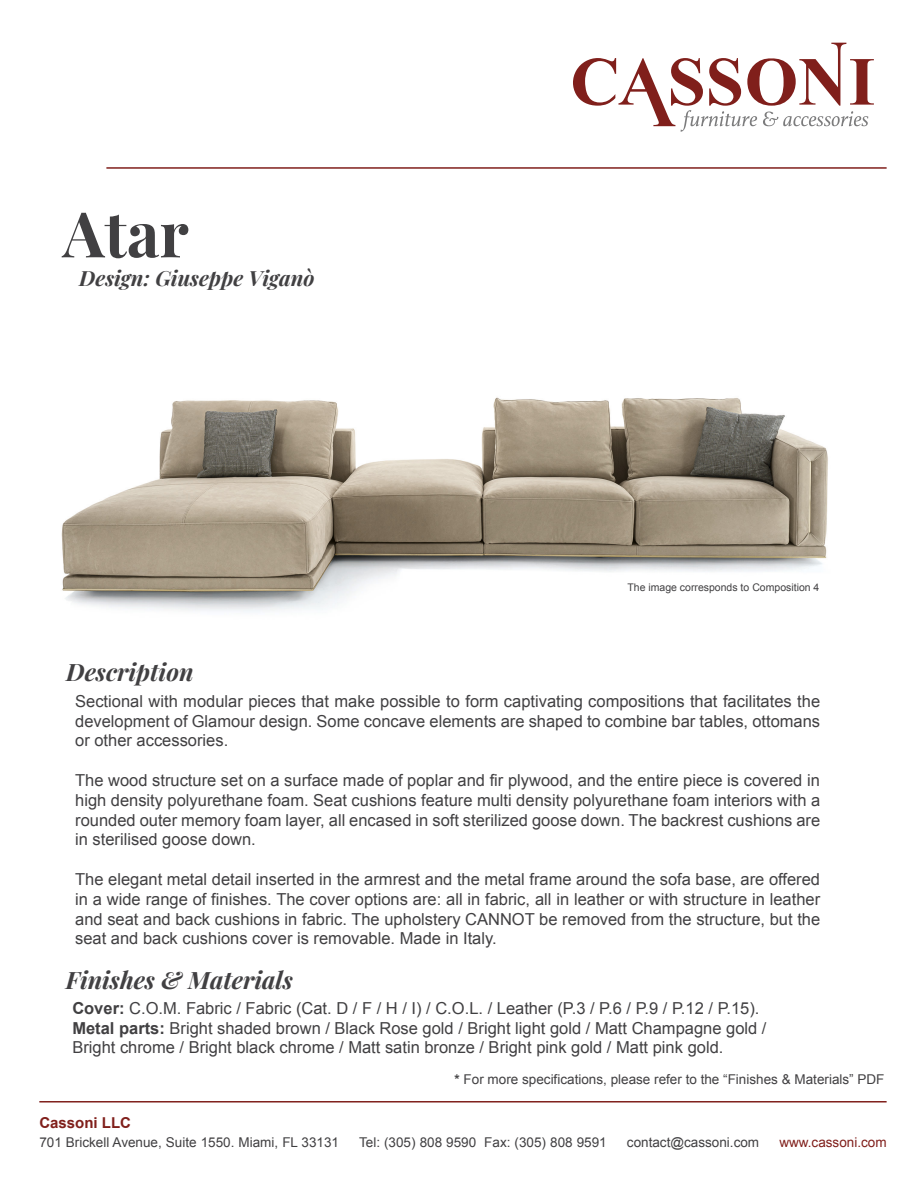
<style>
.page{position:relative;width:918px;height:1188px;background:#fff}
.page>*{position:absolute;margin:0;border:0;box-sizing:border-box;transform-origin:0 0}
.t1{font:700 63px "Playfair Display";color:#414042}
.t2{font:italic 700 24px "Playfair Display";color:#414042}
.t3{font:italic 700 21px "Playfair Display";color:#414042}
.t4{font:16.5px/19.8px "Arial";color:#414042;text-align:justify}
.t5{font:700 15px "Arial";color:#801f1b}
.t6{font:13.5px "Arial";color:#414042}
.t7{font:13.5px "Arial";color:#801f1b}
.t8{font:10.5px "Arial";color:#414042}
.s1{font-weight:700}
</style>
<div class="page">
<img style="left:61px;top:397px;width:767px;height:215px">
<svg style="left:573px;top:43px;width:301px;height:89px"></svg>
<hr style="left:106px;top:167px;width:781px;height:2px;background:#801f1b">
<hr style="left:39px;top:1101px;width:848px;height:2px;background:#801f1b">
<h1 class="t1" style="left:63px;top:184px;width:128px">Atar</h1>
<p class="t3" style="left:79px;top:261px;width:237px">Design: Giuseppe Viganò</p>
<p class="t8" style="left:627px;top:580px;width:194px">The image corresponds to Composition 4</p>
<h2 class="t2" style="left:66px;top:653px;width:129px">Description</h2>
<p class="t4" style="left:75px;top:691px;width:747px">Sectional with modular pieces that make possible to form captivating compositions that facilitates the development of Glamour design. Some concave elements are shaped to combine bar tables, ottomans or other accessories.</p>
<p class="t4" style="left:75px;top:770px;width:747px">The wood structure set on a surface made of poplar and fir plywood, and the entire piece is covered in high density polyurethane foam. Seat cushions feature multi density polyurethane foam interiors with a rounded outer memory foam layer, all encased in soft sterilized goose down. The backrest cushions are in sterilised goose down.</p>
<p class="t4" style="left:75px;top:869px;width:747px">The elegant metal detail inserted in the armrest and the metal frame around the sofa base, are offered in a wide range of finishes. The cover options are: all in fabric, all in leather or with structure in leather and seat and back cushions in fabric. The upholstery CANNOT be removed from the structure, but the seat and back cushions cover is removable. Made in Italy.</p>
<h2 class="t2" style="left:66px;top:960px;width:228px">Finishes &amp; Materials</h2>
<p class="t4" style="left:72px;top:998px;width:696px;text-align:left"><span class="s1">Cover:</span> C.O.M. Fabric / Fabric (Cat. D / F / H / I) / C.O.L. / Leather (P.3 / P.6 / P.9 / P.12 / P.15).<br><span class="s1">Metal parts:</span> Bright shaded brown / Black Rose gold / Bright light gold / Matt Champagne gold /<br>Bright chrome / Bright black chrome / Matt satin bronze / Bright pink gold / Matt pink gold.</p>
<p class="t6" style="left:455px;top:1070px;width:431px"><span class="s1">*</span> For more specifications, please refer to the “Finishes &amp; Materials” PDF</p>
<p class="t5" style="left:39px;top:1113px;width:93px">Cassoni LLC</p>
<p class="t6" style="left:39px;top:1134px;width:301px">701 Brickell Avenue, Suite 1550. Miami, FL 33131</p>
<p class="t6" style="left:359px;top:1134px;width:249px">Tel: (305) 808 9590 Fax: (305) 808 9591</p>
<p class="t6" style="left:627px;top:1134px;width:134px">contact@cassoni.com</p>
<p class="t7" style="left:779px;top:1134px;width:109px">www.cassoni.com</p>
</div>
